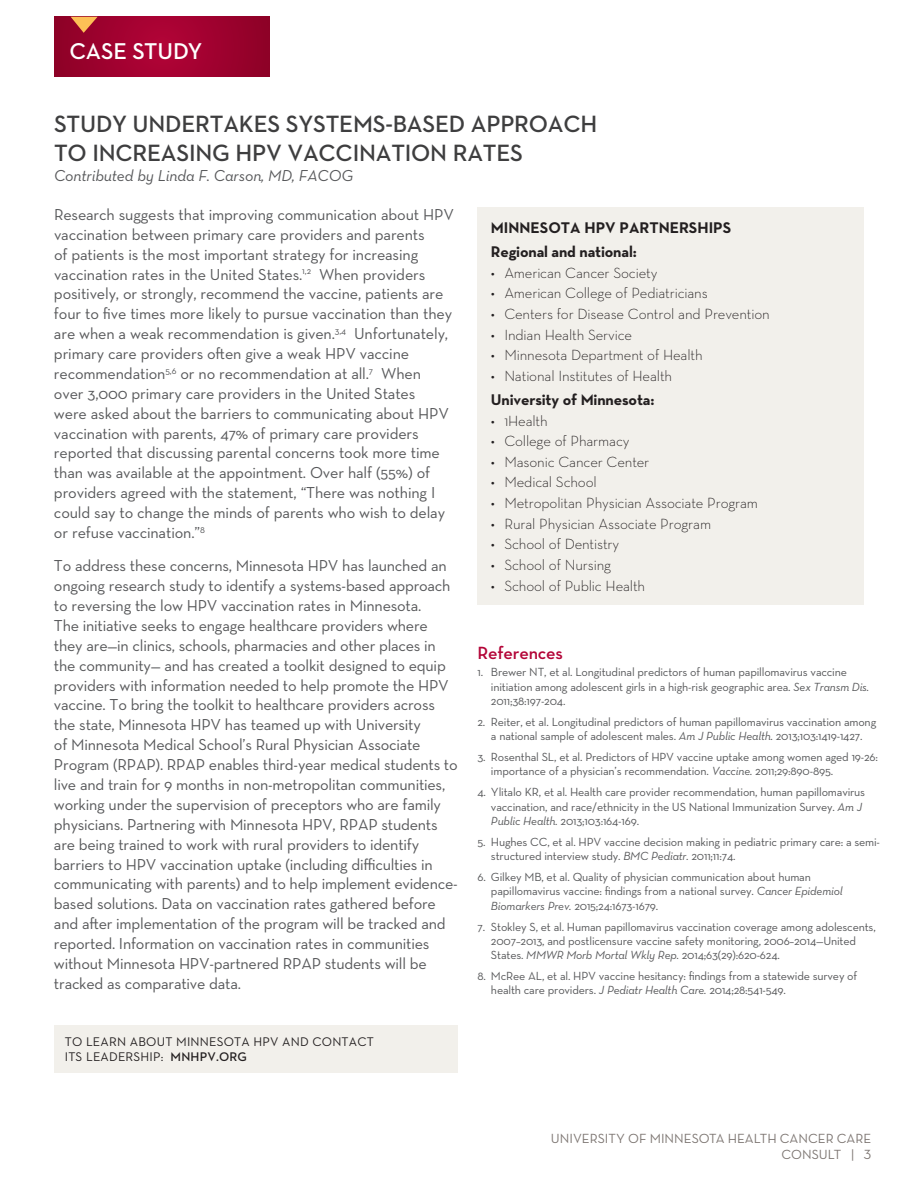
<style>
.page{position:relative;width:918px;height:1188px;background:#fff}
.page>*{position:absolute;margin:0;border:0;box-sizing:border-box;transform-origin:0 0}
.t1{font:600 24px/28.8px "Neutraface 2 Text";letter-spacing:-.01em;color:#3e3e3f}
.t2{font:600 23.25px "Neutraface 2 Text";letter-spacing:-.005em;color:#fff}
.t3{font:600 18px "Neutraface Text";letter-spacing:-.01em;color:#b30437}
.t4{font:16.2px/20px "Neutraface Text";letter-spacing:-.015em;color:#57585a}
.t5{font:italic 16.2px "Neutraface Text";letter-spacing:-.01em;color:#57585a}
.t6{font:700 15.75px "Neutraface Text";letter-spacing:-.01em;color:#231f20}
.t7{font:700 15.75px "Neutraface 2 Text";color:#231f20}
.t8{font:300 15px "Neutraface Text";letter-spacing:-.01em;color:#231f20}
.t9{font:13.5px/16.2px "Neutraface Text";color:#7d7672;text-align:right}
.t10{font:12.75px/15px "Neutraface 2 Text";letter-spacing:.015em;color:#231f20}
.t11{font:12px/14.2px "Neutraface Text";letter-spacing:-.015em;color:#57585a}
.s1{font-weight:600}
.s2{font-style:italic}
</style>
<div class="page">
<svg style="left:54px;top:17px;width:216px;height:59px;background:#9e012e"></svg>
<svg style="left:71px;top:17px;width:27px;height:16px"></svg>
<div style="left:477px;top:207px;width:387px;height:398px;background:#f2f0eb"></div>
<div style="left:54px;top:1025px;width:404px;height:48px;background:#f2f0eb"></div>
<h2 class="t2" style="left:70px;top:37px;width:134px">CASE STUDY</h2>
<h1 class="t1" style="left:54px;top:109px;width:545px">STUDY UNDERTAKES SYSTEMS-BASED APPROACH<br>TO INCREASING HPV VACCINATION RATES</h1>
<p class="t5" style="left:54px;top:165px;width:301px">Contributed by Linda F. Carson, MD, FACOG</p>
<p class="t4" style="left:54px;top:204px;width:402px">Research suggests that improving communication about HPV vaccination between primary care providers and parents<br>of patients is the most important strategy for increasing vaccination rates in the United States.<sup>1,2</sup> When providers positively, or strongly, recommend the vaccine, patients are four to five times more likely to pursue vaccination than they are when a weak recommendation is given.<sup>3,4</sup> Unfortunately, primary care providers often give a weak HPV vaccine recommendation<sup>5,6</sup> or no recommendation at all.<sup>7</sup> When over 3,000 primary care providers in the United States<br>were asked about the barriers to communicating about HPV vaccination with parents, 47% of primary care providers reported that discussing parental concerns took more time than was available at the appointment. Over half (55%) of providers agreed with the statement, “There was nothing I could say to change the minds of parents who wish to delay or refuse vaccination.”<sup>8</sup></p>
<p class="t4" style="left:54px;top:556px;width:405px">To address these concerns, Minnesota HPV has launched an ongoing research study to identify a systems-based approach to reversing the low HPV vaccination rates in Minnesota.<br>The initiative seeks to engage healthcare providers where they are—in clinics, schools, pharmacies and other places in the community— and has created a toolkit designed to equip providers with information needed to help promote the HPV vaccine. To bring the toolkit to healthcare providers across the state, Minnesota HPV has teamed up with University<br>of Minnesota Medical School’s Rural Physician Associate Program (RPAP). RPAP enables third-year medical students to live and train for 9 months in non-metropolitan communities, working under the supervision of preceptors who are family physicians. Partnering with Minnesota HPV, RPAP students are being trained to work with rural providers to identify barriers to HPV vaccination uptake (including difficulties in communicating with parents) and to help implement evidence&shy;based solutions. Data on vaccination rates gathered before and after implementation of the program will be tracked and reported. Information on vaccination rates in communities without Minnesota HPV-partnered RPAP students will be tracked as comparative data.</p>
<p class="t10" style="left:65px;top:1034px;width:311px">TO LEARN ABOUT MINNESOTA HPV AND CONTACT<br>ITS LEADERSHIP: <span class="s1">MNHPV.ORG</span></p>
<p class="t7" style="left:491px;top:218px;width:242px">MINNESOTA HPV PARTNERSHIPS</p>
<p class="t6" style="left:491px;top:242px;width:147px">Regional and national:</p>
<p class="t8" style="left:491px;top:263px;width:168px">• American Cancer Society</p>
<p class="t8" style="left:491px;top:284px;width:218px">• American College of Pediatricians</p>
<p class="t8" style="left:491px;top:304px;width:280px">• Centers for Disease Control and Prevention</p>
<p class="t8" style="left:491px;top:325px;width:143px">• Indian Health Service</p>
<p class="t8" style="left:491px;top:346px;width:213px">• Minnesota Department of Health</p>
<p class="t8" style="left:491px;top:366px;width:183px">• National Institutes of Health</p>
<p class="t6" style="left:491px;top:389px;width:165px">University of Minnesota:</p>
<p class="t8" style="left:491px;top:411px;width:58px">• 1Health</p>
<p class="t8" style="left:491px;top:432px;width:140px">• College of Pharmacy</p>
<p class="t8" style="left:491px;top:452px;width:160px">• Masonic Cancer Center</p>
<p class="t8" style="left:491px;top:473px;width:107px">• Medical School</p>
<p class="t8" style="left:491px;top:493px;width:269px">• Metropolitan Physician Associate Program</p>
<p class="t8" style="left:491px;top:514px;width:222px">• Rural Physician Associate Program</p>
<p class="t8" style="left:491px;top:535px;width:130px">• School of Dentistry</p>
<p class="t8" style="left:491px;top:555px;width:122px">• School of Nursing</p>
<p class="t8" style="left:491px;top:576px;width:156px">• School of Public Health</p>
<p class="t3" style="left:477px;top:642px;width:87px">References</p>
<p class="t11" style="left:491px;top:665px;width:380px;text-indent:-14px">1. Brewer NT, et al. Longitudinal predictors of human papillomavirus vaccine initiation among adolescent girls in a high-risk geographic area. <span class="s2">Sex Transm Dis.<br></span>2011;38:197-204.</p>
<p class="t11" style="left:477px;top:714px;width:400px;text-align:center">2. Reiter, et al. Longitudinal predictors of human papillomavirus vaccination among a national sample of adolescent males. <span class="s2">Am J Public Health.</span> 2013;103:1419-1427.</p>
<p class="t11" style="left:491px;top:750px;width:389px;text-indent:-14px">3. Rosenthal SL, et al. Predictors of HPV vaccine uptake among women aged 19-26: importance of a physician’s recommendation. <span class="s2">Vaccine.</span> 2011;29:890-895.</p>
<p class="t11" style="left:491px;top:785px;width:376px;text-indent:-14px">4. Ylitalo KR, et al. Health care provider recommendation, human papillomavirus vaccination, and race/ethnicity in the US National Immunization Survey. <span class="s2">Am J<br>Public Health.</span> 2013;103:164-169.</p>
<p class="t11" style="left:491px;top:834px;width:391px;text-indent:-14px">5. Hughes CC, et al. HPV vaccine decision making in pediatric primary care: a semi&shy;structured interview study. <span class="s2">BMC Pediatr.</span> 2011;11:74.</p>
<p class="t11" style="left:491px;top:870px;width:353px;text-indent:-14px">6. Gilkey MB, et al. Quality of physician communication about human papillomavirus vaccine: findings from a national survey. <span class="s2">Cancer Epidemiol<br>Biomarkers Prev.</span> 2015;24:1673-1679.</p>
<p class="t11" style="left:491px;top:919px;width:386px;text-indent:-14px">7. Stokley S, et al. Human papillomavirus vaccination coverage among adolescents,<br>2007–2013, and postlicensure vaccine safety monitoring, 2006–2014—United<br>States. <span class="s2">MMWR Morb Mortal Wkly Rep.</span> 2014;63(29):620-624.</p>
<p class="t11" style="left:491px;top:969px;width:368px;text-indent:-14px">8. McRee AL, et al. HPV vaccine hesitancy: findings from a statewide survey of health care providers. <span class="s2">J Pediatr Health Care.</span> 2014;28:541-549.</p>
<p class="t9" style="left:551px;top:1130px;width:322px">UNIVERSITY OF MINNESOTA HEALTH CANCER CARE<br>CONSULT | 3</p>
</div>
